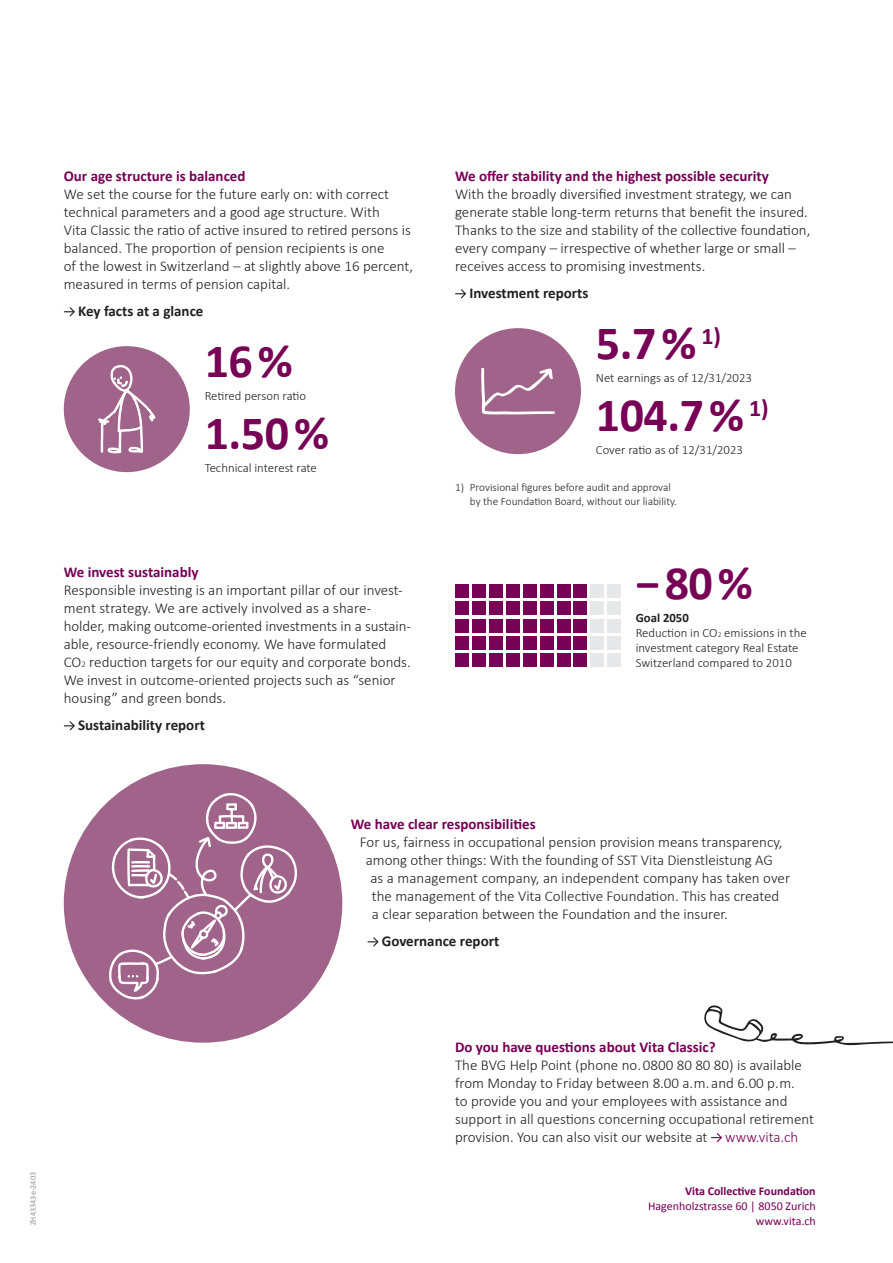
<style>
.page{position:relative;width:893px;height:1263px;background:#fff}
.page>*{position:absolute;margin:0;border:0;box-sizing:border-box;transform-origin:0 0}
.t1{font:700 48px "Calibri";letter-spacing:-.01em;color:#760155}
.t2{font:300 15px/18px "Calibri";color:#231f20}
.t3{font:700 15px "Calibri";color:#760155}
.t4{font:700 15px "Calibri";color:#231f20}
.t5{font:300 12.75px/15.3px "Calibri";color:#231f20}
.t6{font:12px/15px "Calibri";color:#760155;text-align:right}
.t7{font:700 12px "Calibri";color:#760155}
.t8{font:300 11.25px/13.5px "Calibri";color:#231f20}
.t9{font:8.25px "Calibri";color:#939598}
.s1{font-size:8.7px}
.s2{font-weight:700}
.s3{font-size:7.5px}
.s4{color:#760155}
</style>
<div class="page">
<svg style="left:64px;top:307px;width:11px;height:10px"></svg>
<svg style="left:456px;top:289px;width:10px;height:10px"></svg>
<svg style="left:711px;top:1133px;width:11px;height:10px"></svg>
<svg style="left:704px;top:1005px;width:189px;height:41px"></svg>
<svg style="left:368px;top:937px;width:11px;height:10px"></svg>
<div style="left:64px;top:764px;width:278px;height:279px;background:#a06389;border-radius:50%"></div>
<svg style="left:108px;top:791px;width:191px;height:209px"></svg>
<svg style="left:64px;top:721px;width:11px;height:10px"></svg>
<div style="left:607px;top:653px;width:14px;height:14px;background:#e6e7e9"></div>
<div style="left:573px;top:653px;width:14px;height:14px;background:#760155"></div>
<div style="left:540px;top:653px;width:14px;height:14px;background:#760155"></div>
<div style="left:506px;top:653px;width:14px;height:14px;background:#760155"></div>
<div style="left:472px;top:653px;width:14px;height:14px;background:#760155"></div>
<div style="left:590px;top:653px;width:14px;height:14px;background:#e6e7e9"></div>
<div style="left:557px;top:653px;width:13px;height:14px;background:#760155"></div>
<div style="left:523px;top:653px;width:14px;height:14px;background:#760155"></div>
<div style="left:489px;top:653px;width:14px;height:14px;background:#760155"></div>
<div style="left:455px;top:653px;width:14px;height:14px;background:#760155"></div>
<div style="left:607px;top:619px;width:14px;height:14px;background:#e6e7e9"></div>
<div style="left:573px;top:619px;width:14px;height:14px;background:#760155"></div>
<div style="left:540px;top:619px;width:14px;height:14px;background:#760155"></div>
<div style="left:506px;top:619px;width:14px;height:14px;background:#760155"></div>
<div style="left:472px;top:619px;width:14px;height:14px;background:#760155"></div>
<div style="left:590px;top:619px;width:14px;height:14px;background:#e6e7e9"></div>
<div style="left:557px;top:619px;width:13px;height:14px;background:#760155"></div>
<div style="left:523px;top:619px;width:14px;height:14px;background:#760155"></div>
<div style="left:489px;top:619px;width:14px;height:14px;background:#760155"></div>
<div style="left:455px;top:619px;width:14px;height:14px;background:#760155"></div>
<div style="left:607px;top:636px;width:14px;height:14px;background:#e6e7e9"></div>
<div style="left:573px;top:636px;width:14px;height:14px;background:#760155"></div>
<div style="left:540px;top:636px;width:14px;height:14px;background:#760155"></div>
<div style="left:506px;top:636px;width:14px;height:14px;background:#760155"></div>
<div style="left:472px;top:636px;width:14px;height:14px;background:#760155"></div>
<div style="left:590px;top:636px;width:14px;height:14px;background:#e6e7e9"></div>
<div style="left:557px;top:636px;width:13px;height:14px;background:#760155"></div>
<div style="left:523px;top:636px;width:14px;height:14px;background:#760155"></div>
<div style="left:489px;top:636px;width:14px;height:14px;background:#760155"></div>
<div style="left:455px;top:636px;width:14px;height:14px;background:#760155"></div>
<div style="left:607px;top:601px;width:14px;height:14px;background:#e6e7e9"></div>
<div style="left:573px;top:601px;width:14px;height:14px;background:#760155"></div>
<div style="left:540px;top:601px;width:14px;height:14px;background:#760155"></div>
<div style="left:506px;top:601px;width:14px;height:14px;background:#760155"></div>
<div style="left:472px;top:601px;width:14px;height:14px;background:#760155"></div>
<div style="left:590px;top:601px;width:14px;height:14px;background:#e6e7e9"></div>
<div style="left:557px;top:601px;width:13px;height:14px;background:#760155"></div>
<div style="left:523px;top:601px;width:14px;height:14px;background:#760155"></div>
<div style="left:489px;top:601px;width:14px;height:14px;background:#760155"></div>
<div style="left:455px;top:601px;width:14px;height:14px;background:#760155"></div>
<div style="left:607px;top:584px;width:14px;height:14px;background:#e6e7e9"></div>
<div style="left:573px;top:584px;width:14px;height:14px;background:#760155"></div>
<div style="left:540px;top:584px;width:14px;height:14px;background:#760155"></div>
<div style="left:506px;top:584px;width:14px;height:14px;background:#760155"></div>
<div style="left:472px;top:584px;width:14px;height:14px;background:#760155"></div>
<div style="left:590px;top:584px;width:14px;height:14px;background:#e6e7e9"></div>
<div style="left:557px;top:584px;width:13px;height:14px;background:#760155"></div>
<div style="left:523px;top:584px;width:14px;height:14px;background:#760155"></div>
<div style="left:489px;top:584px;width:14px;height:14px;background:#760155"></div>
<div style="left:455px;top:584px;width:14px;height:14px;background:#760155"></div>
<div style="left:64px;top:346px;width:126px;height:126px;background:#a06389;border-radius:50%"></div>
<svg style="left:98px;top:365px;width:58px;height:89px"></svg>
<div style="left:455px;top:328px;width:126px;height:126px;background:#a06389;border-radius:50%"></div>
<svg style="left:481px;top:368px;width:74px;height:46px"></svg>
<p class="t3" style="left:64px;top:167px;width:183px">Our age structure is balanced</p>
<p class="t2" style="left:64px;top:185px;width:351px">We set the course for the future early on: with correct technical parameters and a good age structure. With<br>Vita Classic the ratio of active insured to retired persons is balanced. The proportion of pension recipients is one<br>of the lowest in Switzerland – at slightly above 16 percent, measured in terms of pension capital.</p>
<p class="t4" style="left:78px;top:302px;width:127px">Key facts at a glance</p>
<h1 class="t1" style="left:205px;top:330px;width:90px">16 %</h1>
<p class="t5" style="left:205px;top:387px;width:103px">Retired person ratio</p>
<h1 class="t1" style="left:205px;top:403px;width:126px">1.50 %</h1>
<p class="t5" style="left:205px;top:460px;width:114px">Technical interest rate</p>
<p class="t3" style="left:64px;top:563px;width:136px">We invest sustainably</p>
<p class="t2" style="left:64px;top:581px;width:348px">Responsible investing is an important pillar of our invest&shy;ment strategy. We are actively involved as a share&shy;holder, making outcome-oriented investments in a sustain&shy;able, resource-friendly economy. We have formulated CO<span class="s1">2</span> reduction targets for our equity and corporate bonds.<br>We invest in outcome-oriented projects such as “senior housing” and green bonds.</p>
<p class="t4" style="left:78px;top:716px;width:128px">Sustainability report</p>
<p class="t3" style="left:455px;top:167px;width:315px">We offer stability and the highest possible security</p>
<p class="t2" style="left:455px;top:185px;width:357px">With the broadly diversified investment strategy, we can generate stable long-term returns that benefit the insured.<br>Thanks to the size and stability of the collective foundation, every company – irrespective of whether large or small – receives access to promising investments.</p>
<p class="t4" style="left:469px;top:284px;width:120px">Investment reports</p>
<h1 class="t1" style="left:596px;top:312px;width:127px">5.7 % <sup>1)</sup></h1>
<p class="t5" style="left:596px;top:369px;width:158px">Net earnings as of 12/31/2023</p>
<h1 class="t1" style="left:596px;top:385px;width:174px">104.7 % <sup>1)</sup></h1>
<p class="t5" style="left:596px;top:442px;width:149px">Cover ratio as of 12/31/2023</p>
<p class="t8" style="left:470px;top:480px;width:209px;text-indent:-15px">1) Provisional figures before audit and approval by the Foundation Board, without our liability.</p>
<h1 class="t1" style="left:636px;top:553px;width:119px">− 80 %</h1>
<p class="t5" style="left:636px;top:609px;width:173px"><span class="s2">Goal 2050<br></span>Reduction in CO<span class="s3">2</span> emissions in the investment category Real Estate<br>Switzerland compared to 2010</p>
<p class="t3" style="left:351px;top:815px;width:186px">We have clear responsibilities</p>
<p class="t2" style="left:360px;top:833px;width:424px">For us, fairness in occupational pension provision means transparency,</p>
<p class="t2" style="left:366px;top:851px;width:408px">among other things: With the founding of SST Vita Dienstleistung AG</p>
<p class="t2" style="left:370px;top:869px;width:421px">as a management company, an independent company has taken over</p>
<p class="t2" style="left:372px;top:887px;width:409px">the management of the Vita Collective Foundation. This has created</p>
<p class="t2" style="left:372px;top:905px;width:357px">a clear separation between the Foundation and the insurer.</p>
<p class="t4" style="left:382px;top:932px;width:119px">Governance report</p>
<p class="t9" style="left:28px;top:1225px;width:55px;rotate:-90deg">ZH43343e-2403</p>
<p class="t3" style="left:455px;top:1037px;width:262px">Do you have questions about Vita Classic?</p>
<p class="t2" style="left:455px;top:1055px;width:360px">The BVG Help Point (phone no.0800 80 80 80) is available from Monday to Friday between 8.00 a.m. and 6.00 p.m.<br>to provide you and your employees with assistance and support in all questions concerning occupational retirement provision. You can also visit our website at <span class="s4">www.vita.ch</span></p>
<p class="t7" style="left:685px;top:1183px;width:132px">Vita Collective Foundation</p>
<p class="t6" style="left:648px;top:1199px;width:169px">Hagenholzstrasse 60 | 8050 Zurich www.vita.ch</p>
</div>
